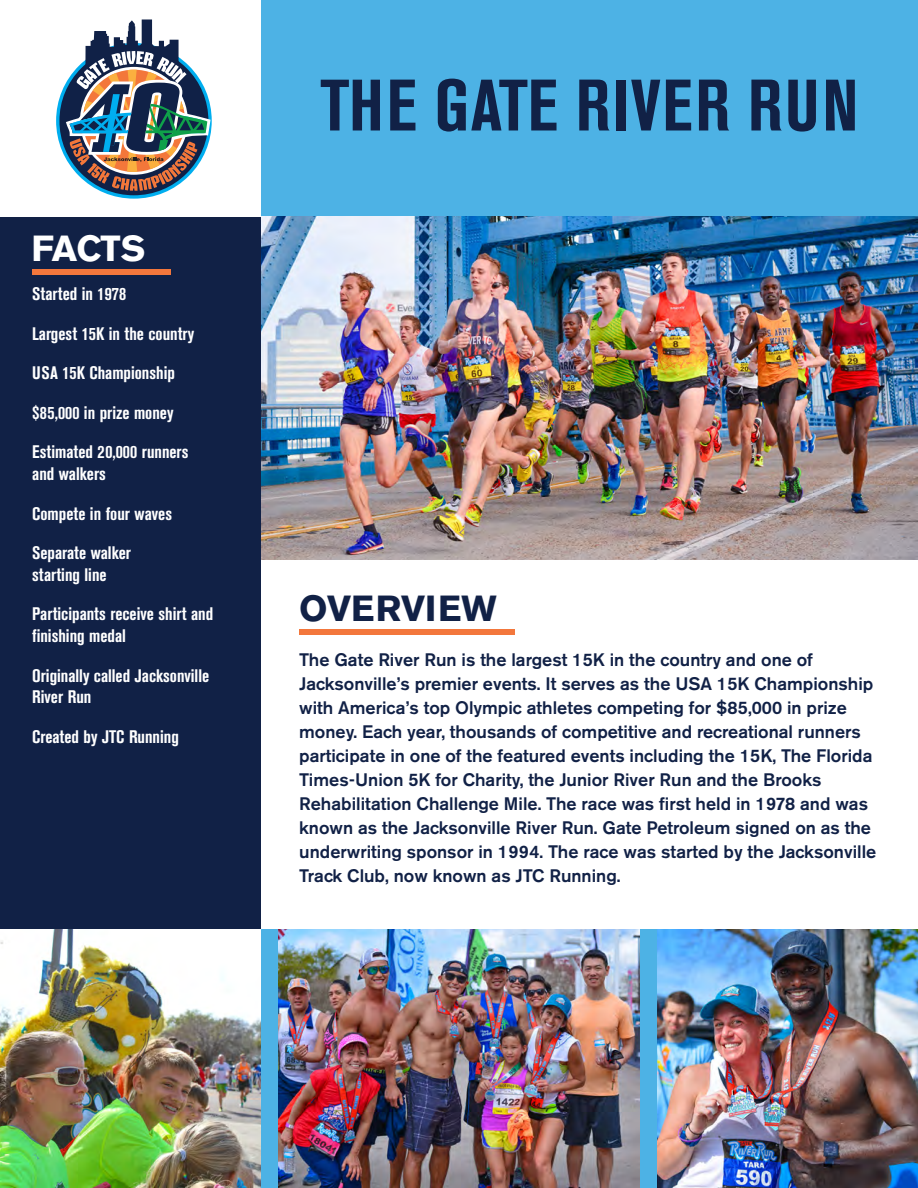
<style>
.page{position:relative;width:918px;height:1188px;background:#fff}
.page>*{position:absolute;margin:0;border:0;box-sizing:border-box;transform-origin:0 0}
.t1{font:700 condensed 72px "Akzidenz Grotesk BE";letter-spacing:.02em;color:#112146}
.t2{font:700 36px "Akzidenz Grotesk BE";color:#112146}
.t3{font:700 36px "Akzidenz Grotesk BE";letter-spacing:-.02em;color:#fff}
.t4{font:500 18px/24px "Akzidenz Grotesk BE";color:#112146}
.t5{font:700 condensed 18px/21.6px "Akzidenz Grotesk BE";color:#fff}
</style>
<div class="page">
<div style="left:0;top:0;width:261px;height:1188px;background:#112146"></div>
<div style="left:0;top:0;width:918px;height:216px;background:#4db2e5"></div>
<div style="left:0;top:929px;width:918px;height:259px;background:#4db2e5"></div>
<img style="left:0;top:929px;width:261px;height:259px">
<div style="left:0;top:0;width:261px;height:216px;background:#fff"></div>
<svg style="left:56px;top:20px;width:156px;height:179px"></svg>
<img style="left:279px;top:929px;width:360px;height:259px">
<img style="left:657px;top:929px;width:261px;height:259px">
<div style="left:32px;top:269px;width:139px;height:5px;background:#f3773c"></div>
<div style="left:299px;top:629px;width:216px;height:5px;background:#f3773c"></div>
<img style="left:261px;top:216px;width:657px;height:344px">
<p class="t3" style="left:31px;top:228px;width:116px">FACTS</p>
<p class="t5" style="left:32px;top:283px;width:95px">Started in 1978</p>
<p class="t5" style="left:32px;top:323px;width:164px">Largest 15K in the country</p>
<p class="t5" style="left:32px;top:362px;width:144px">USA 15K Championship</p>
<p class="t5" style="left:32px;top:402px;width:143px">$85,000 in prize money</p>
<p class="t5" style="left:32px;top:442px;width:158px">Estimated 20,000 runners and walkers</p>
<p class="t5" style="left:32px;top:503px;width:141px">Compete in four waves</p>
<p class="t5" style="left:32px;top:542px;width:101px">Separate walker starting line</p>
<p class="t5" style="left:32px;top:604px;width:183px">Participants receive shirt and finishing medal</p>
<p class="t5" style="left:32px;top:665px;width:179px">Originally called Jacksonville<br>River Run</p>
<p class="t5" style="left:32px;top:726px;width:148px">Created by JTC Running</p>
<p class="t1" style="left:321px;top:64px;width:539px">THE GATE RIVER RUN</p>
<p class="t2" style="left:299px;top:588px;width:199px">OVERVIEW</p>
<p class="t4" style="left:299px;top:648px;width:579px">The Gate River Run is the largest 15K in the country and one of Jacksonville’s premier events. It serves as the USA 15K Championship with America’s top Olympic athletes competing for $85,000 in prize money. Each year, thousands of competitive and recreational runners participate in one of the featured events including the 15K, The Florida Times-Union 5K for Charity, the Junior River Run and the Brooks Rehabilitation Challenge Mile. The race was first held in 1978 and was known as the Jacksonville River Run. Gate Petroleum signed on as the underwriting sponsor in 1994. The race was started by the Jacksonville Track Club, now known as JTC Running.</p>
</div>
